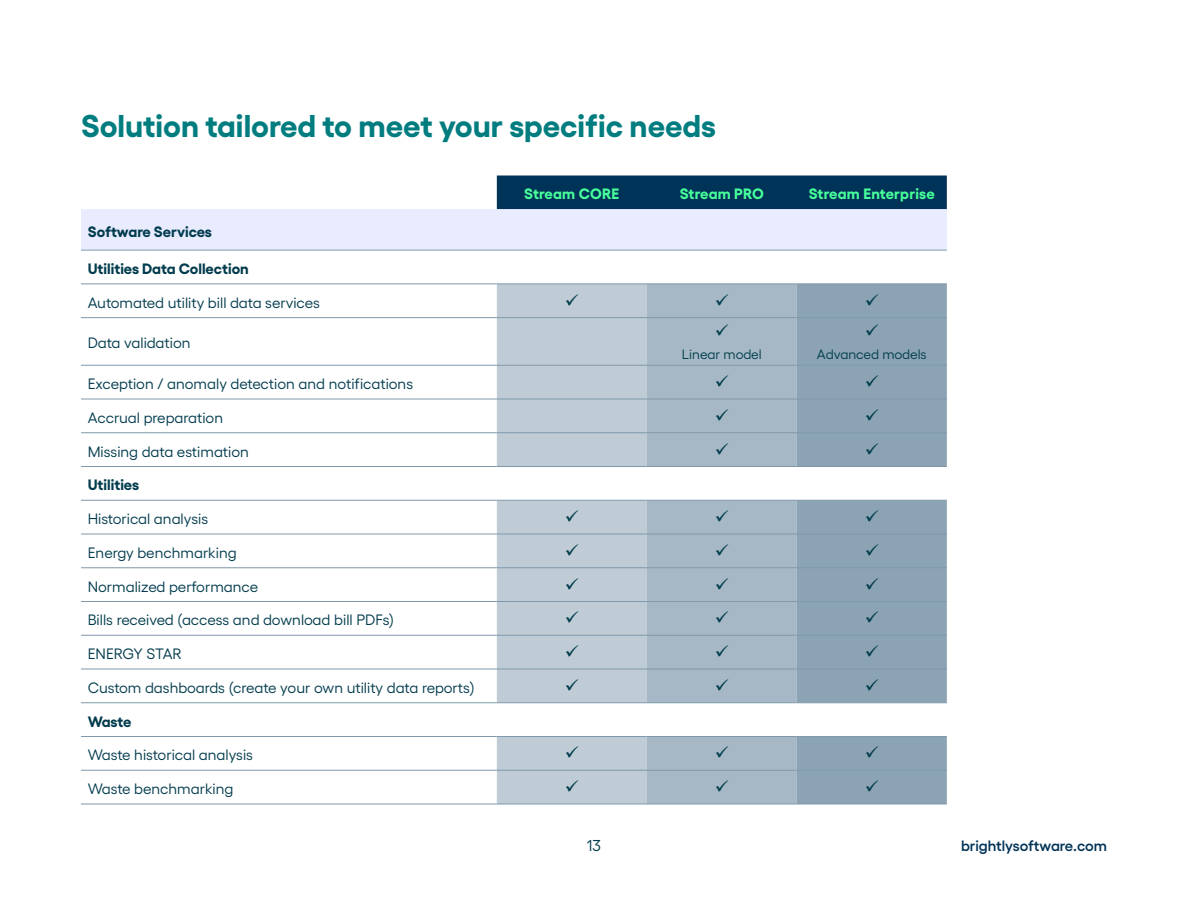
<style>
.page{position:relative;width:1188px;height:918px;background:#fff}
.page>*{position:absolute;margin:0;border:0;box-sizing:border-box;transform-origin:0 0}
.t1{font:700 31.5px "Yellix";color:#017d80}
.t2{font:15.75px "Yellix";color:#003d4c}
.t3{font:15px "Yellix";color:#003b4d}
.t4{font:700 15px "Yellix";color:#003b4d}
.t5{font:700 15px "Yellix";letter-spacing:.01em;color:#48ff9b}
.t6{font:600 15px "Yellix";color:#003358}
.t7{font:13.5px "Yellix";color:#003d4c}
</style>
<div class="page">
<svg style="left:81px;top:176px;width:866px;height:74px"></svg>
<svg style="left:81px;top:283px;width:866px;height:521px"></svg>
<svg style="left:497px;top:285px;width:150px;height:519px;background:#c6d2da"></svg>
<svg style="left:647px;top:285px;width:150px;height:519px;background:#b1c1cc"></svg>
<svg style="left:797px;top:285px;width:150px;height:519px;background:#9bafbd"></svg>
<hr style="left:81px;top:250px;width:416px;height:1px;background:#8099ac">
<hr style="left:497px;top:250px;width:150px;height:1px;background:#8099ac">
<hr style="left:647px;top:250px;width:150px;height:1px;background:#8099ac">
<hr style="left:797px;top:250px;width:150px;height:1px;background:#8099ac">
<hr style="left:81px;top:284px;width:416px;height:1px;background:#8099ac">
<hr style="left:497px;top:284px;width:150px;height:1px;background:#8099ac">
<hr style="left:647px;top:284px;width:150px;height:1px;background:#8099ac">
<hr style="left:797px;top:284px;width:150px;height:1px;background:#8099ac">
<hr style="left:81px;top:317px;width:416px;height:1px;background:#8099ac">
<hr style="left:497px;top:317px;width:150px;height:1px;background:#8099ac">
<hr style="left:647px;top:317px;width:150px;height:1px;background:#8099ac">
<hr style="left:797px;top:317px;width:150px;height:1px;background:#8099ac">
<hr style="left:81px;top:365px;width:416px;height:1px;background:#8099ac">
<hr style="left:497px;top:365px;width:150px;height:1px;background:#8099ac">
<hr style="left:647px;top:365px;width:150px;height:1px;background:#8099ac">
<hr style="left:797px;top:365px;width:150px;height:1px;background:#8099ac">
<hr style="left:81px;top:399px;width:416px;height:1px;background:#8099ac">
<hr style="left:497px;top:399px;width:150px;height:1px;background:#8099ac">
<hr style="left:647px;top:399px;width:150px;height:1px;background:#8099ac">
<hr style="left:797px;top:399px;width:150px;height:1px;background:#8099ac">
<hr style="left:81px;top:432px;width:416px;height:1px;background:#8099ac">
<hr style="left:497px;top:432px;width:150px;height:1px;background:#8099ac">
<hr style="left:647px;top:432px;width:150px;height:1px;background:#8099ac">
<hr style="left:797px;top:432px;width:150px;height:1px;background:#8099ac">
<hr style="left:81px;top:466px;width:416px;height:1px;background:#8099ac">
<hr style="left:497px;top:466px;width:150px;height:1px;background:#8099ac">
<hr style="left:647px;top:466px;width:150px;height:1px;background:#8099ac">
<hr style="left:797px;top:466px;width:150px;height:1px;background:#8099ac">
<hr style="left:81px;top:500px;width:416px;height:1px;background:#8099ac">
<hr style="left:497px;top:500px;width:150px;height:1px;background:#8099ac">
<hr style="left:647px;top:500px;width:150px;height:1px;background:#8099ac">
<hr style="left:797px;top:500px;width:150px;height:1px;background:#8099ac">
<hr style="left:81px;top:534px;width:416px;height:1px;background:#8099ac">
<hr style="left:497px;top:534px;width:150px;height:1px;background:#8099ac">
<hr style="left:647px;top:534px;width:150px;height:1px;background:#8099ac">
<hr style="left:797px;top:534px;width:150px;height:1px;background:#8099ac">
<hr style="left:81px;top:567px;width:416px;height:1px;background:#8099ac">
<hr style="left:497px;top:567px;width:150px;height:1px;background:#8099ac">
<hr style="left:647px;top:567px;width:150px;height:1px;background:#8099ac">
<hr style="left:797px;top:567px;width:150px;height:1px;background:#8099ac">
<hr style="left:81px;top:601px;width:416px;height:1px;background:#8099ac">
<hr style="left:497px;top:601px;width:150px;height:1px;background:#8099ac">
<hr style="left:647px;top:601px;width:150px;height:1px;background:#8099ac">
<hr style="left:797px;top:601px;width:150px;height:1px;background:#8099ac">
<hr style="left:81px;top:635px;width:416px;height:1px;background:#8099ac">
<hr style="left:497px;top:635px;width:150px;height:1px;background:#8099ac">
<hr style="left:647px;top:635px;width:150px;height:1px;background:#8099ac">
<hr style="left:797px;top:635px;width:150px;height:1px;background:#8099ac">
<hr style="left:81px;top:669px;width:416px;height:1px;background:#8099ac">
<hr style="left:497px;top:669px;width:150px;height:1px;background:#8099ac">
<hr style="left:647px;top:669px;width:150px;height:1px;background:#8099ac">
<hr style="left:797px;top:669px;width:150px;height:1px;background:#8099ac">
<hr style="left:81px;top:702px;width:416px;height:1px;background:#8099ac">
<hr style="left:497px;top:702px;width:150px;height:1px;background:#8099ac">
<hr style="left:647px;top:702px;width:150px;height:1px;background:#8099ac">
<hr style="left:797px;top:702px;width:150px;height:1px;background:#8099ac">
<hr style="left:81px;top:736px;width:416px;height:1px;background:#8099ac">
<hr style="left:497px;top:736px;width:150px;height:1px;background:#8099ac">
<hr style="left:647px;top:736px;width:150px;height:1px;background:#8099ac">
<hr style="left:797px;top:736px;width:150px;height:1px;background:#8099ac">
<hr style="left:81px;top:770px;width:416px;height:1px;background:#8099ac">
<hr style="left:497px;top:770px;width:150px;height:1px;background:#8099ac">
<hr style="left:647px;top:770px;width:150px;height:1px;background:#8099ac">
<hr style="left:797px;top:770px;width:150px;height:1px;background:#8099ac">
<hr style="left:81px;top:804px;width:416px;height:1px;background:#8099ac">
<hr style="left:497px;top:804px;width:150px;height:1px;background:#8099ac">
<hr style="left:647px;top:804px;width:150px;height:1px;background:#8099ac">
<hr style="left:797px;top:804px;width:150px;height:1px;background:#8099ac">
<svg style="left:566px;top:294px;width:12px;height:11px"></svg>
<svg style="left:716px;top:294px;width:12px;height:11px"></svg>
<svg style="left:866px;top:294px;width:12px;height:11px"></svg>
<svg style="left:716px;top:324px;width:12px;height:12px"></svg>
<svg style="left:866px;top:324px;width:12px;height:12px"></svg>
<svg style="left:716px;top:375px;width:12px;height:12px"></svg>
<svg style="left:866px;top:375px;width:12px;height:12px"></svg>
<svg style="left:716px;top:409px;width:12px;height:12px"></svg>
<svg style="left:866px;top:409px;width:12px;height:12px"></svg>
<svg style="left:716px;top:443px;width:12px;height:11px"></svg>
<svg style="left:866px;top:443px;width:12px;height:11px"></svg>
<svg style="left:566px;top:510px;width:12px;height:12px"></svg>
<svg style="left:716px;top:510px;width:12px;height:12px"></svg>
<svg style="left:866px;top:510px;width:12px;height:12px"></svg>
<svg style="left:566px;top:544px;width:12px;height:12px"></svg>
<svg style="left:716px;top:544px;width:12px;height:12px"></svg>
<svg style="left:866px;top:544px;width:12px;height:12px"></svg>
<svg style="left:566px;top:578px;width:12px;height:11px"></svg>
<svg style="left:716px;top:578px;width:12px;height:11px"></svg>
<svg style="left:866px;top:578px;width:12px;height:11px"></svg>
<svg style="left:566px;top:611px;width:12px;height:12px"></svg>
<svg style="left:716px;top:611px;width:12px;height:12px"></svg>
<svg style="left:866px;top:611px;width:12px;height:12px"></svg>
<svg style="left:566px;top:645px;width:12px;height:12px"></svg>
<svg style="left:716px;top:645px;width:12px;height:12px"></svg>
<svg style="left:866px;top:645px;width:12px;height:12px"></svg>
<svg style="left:566px;top:679px;width:12px;height:12px"></svg>
<svg style="left:716px;top:679px;width:12px;height:12px"></svg>
<svg style="left:866px;top:679px;width:12px;height:12px"></svg>
<svg style="left:566px;top:746px;width:12px;height:12px"></svg>
<svg style="left:716px;top:746px;width:12px;height:12px"></svg>
<svg style="left:866px;top:746px;width:12px;height:12px"></svg>
<svg style="left:566px;top:780px;width:12px;height:12px"></svg>
<svg style="left:716px;top:780px;width:12px;height:12px"></svg>
<svg style="left:866px;top:780px;width:12px;height:12px"></svg>
<h1 class="t1" style="left:81px;top:100px;width:636px">Solution tailored to meet your specific needs</h1>
<p class="t4" style="left:88px;top:219px;width:126px">Software Services</p>
<p class="t4" style="left:88px;top:257px;width:163px">Utilities Data Collection</p>
<p class="t3" style="left:88px;top:291px;width:234px">Automated utility bill data services</p>
<p class="t3" style="left:88px;top:332px;width:104px">Data validation</p>
<p class="t3" style="left:88px;top:372px;width:327px">Exception / anomaly detection and notifications</p>
<p class="t3" style="left:88px;top:406px;width:137px">Accrual preparation</p>
<p class="t3" style="left:88px;top:440px;width:163px">Missing data estimation</p>
<p class="t4" style="left:88px;top:473px;width:53px">Utilities</p>
<p class="t3" style="left:88px;top:507px;width:122px">Historical analysis</p>
<p class="t3" style="left:88px;top:541px;width:150px">Energy benchmarking</p>
<p class="t3" style="left:88px;top:575px;width:172px">Normalized performance</p>
<p class="t3" style="left:88px;top:609px;width:308px">Bills received (access and download bill PDFs)</p>
<p class="t3" style="left:88px;top:642px;width:95px">ENERGY STAR</p>
<p class="t3" style="left:88px;top:676px;width:388px">Custom dashboards (create your own utility data reports)</p>
<p class="t4" style="left:88px;top:709px;width:45px">Waste</p>
<p class="t3" style="left:88px;top:744px;width:167px">Waste historical analysis</p>
<p class="t3" style="left:88px;top:777px;width:147px">Waste benchmarking</p>
<p class="t5" style="left:524px;top:182px;width:97px">Stream CORE</p>
<p class="t5" style="left:680px;top:182px;width:85px">Stream PRO</p>
<p class="t5" style="left:809px;top:182px;width:127px">Stream Enterprise</p>
<p class="t7" style="left:682px;top:343px;width:81px">Linear model</p>
<p class="t7" style="left:817px;top:343px;width:111px">Advanced models</p>
<p class="t2" style="left:587px;top:834px;width:16px">13</p>
<p class="t6" style="left:961px;top:834px;width:147px">brightlysoftware.com</p>
</div>
